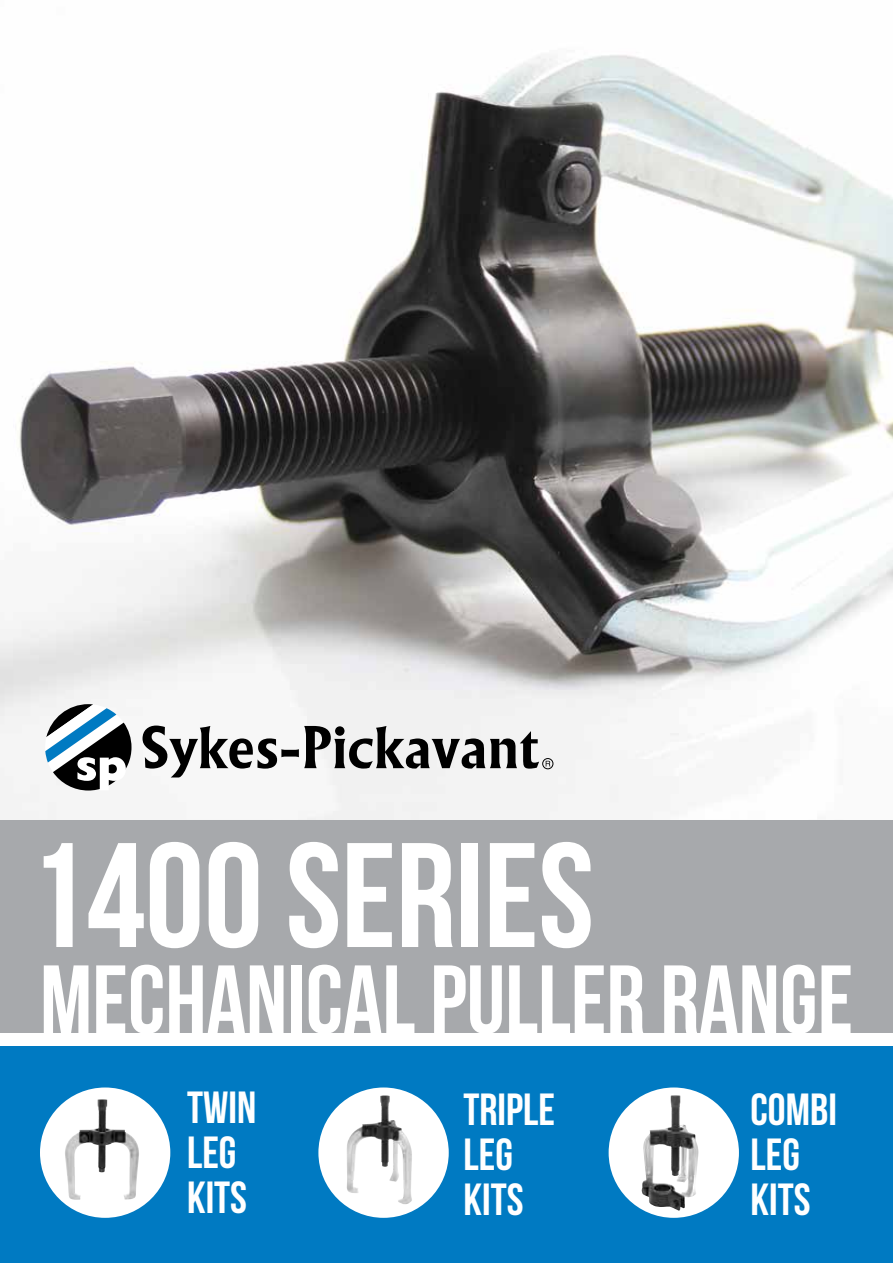
<style>
.page{position:relative;width:893px;height:1263px;background:#fff}
.page>*{position:absolute;margin:0;border:0;box-sizing:border-box;transform-origin:0 0}
.t1{font:148.5px "Bebas Neue";color:#fff}
.t2{font:96.75px "Bebas Neue";color:#fff}
.t3{font:45px/45px "Bebas Neue";color:#fff}
</style>
<div class="page">
<img style="left:0;top:55px;width:893px;height:765px">
<svg style="left:45px;top:704px;width:87px;height:86px"></svg>
<svg style="left:143px;top:725px;width:396px;height:52px"></svg>
<svg style="left:546px;top:761px;width:4px;height:5px"></svg>
<div style="left:542px;top:758px;width:11px;height:11px;border:1px solid #000;border-radius:50%"></div>
<div style="left:0;top:820px;width:893px;height:213px;background:#a7a9ac"></div>
<div style="left:0;top:1046px;width:893px;height:217px;background:#007ac2"></div>
<svg style="left:40px;top:1087px;width:130px;height:131px;background:#eaebeb"></svg>
<img style="left:66px;top:1099px;width:33px;height:47px">
<svg style="left:318px;top:1087px;width:131px;height:131px;background:#eaeced"></svg>
<svg style="left:609px;top:1087px;width:130px;height:131px;background:#dbdbdc"></svg>
<img style="left:346px;top:1096px;width:36px;height:97px">
<img style="left:670px;top:1095px;width:2px;height:31px">
<h1 class="t1" style="left:28px;top:814px;width:568px">1400 SERIES</h1>
<h2 class="t2" style="left:40px;top:947px;width:815px">MECHANICAL PULLER RANGE</h2>
<p class="t3" style="left:187px;top:1084px;width:71px">TWIN<br>LEG<br>KITS</p>
<p class="t3" style="left:463px;top:1086px;width:93px">TRIPLE<br>LEG<br>KITS</p>
<p class="t3" style="left:750px;top:1086px;width:88px">COMBI<br>LEG<br>KITS</p>
</div>
